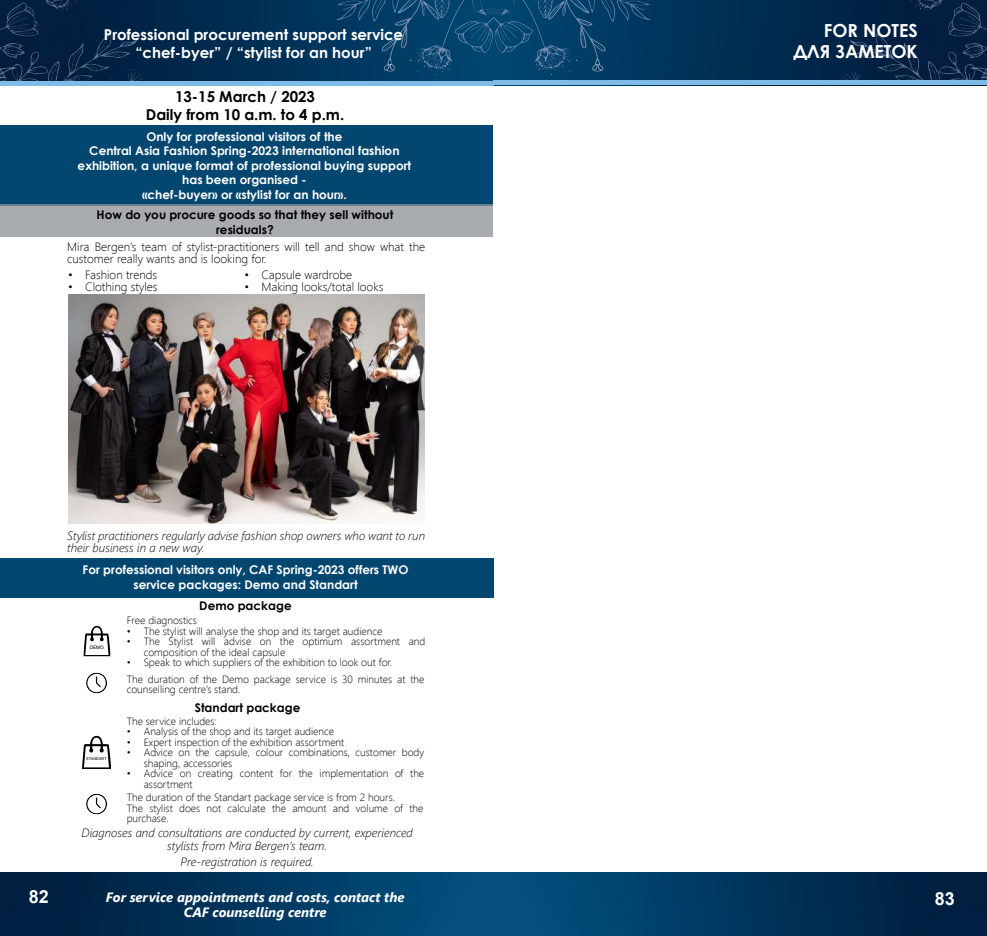
<style>
.page{position:relative;width:987px;height:936px;background:#fff}
.page>*{position:absolute;margin:0;border:0;box-sizing:border-box;transform-origin:0 0}
.t1{font:700 18px/21.6px "Century Gothic";color:#fff;text-align:right}
.t2{font:700 18px "Arial";color:#fff}
.t3{font:700 15px/18px "Century Gothic";color:#fff;text-align:center}
.t4{font:700 15px/18px "Century Gothic";color:#000;text-align:center}
.t5{font:italic 700 13.5px/15px "Segoe UI";color:#fff;text-align:center}
.t6{font:700 12px/14.4px "Century Gothic";color:#fff;text-align:center}
.t7{font:italic 300 12px/12px "Segoe UI";color:#000}
.t8{font:300 12px/12px "Segoe UI";color:#000}
.t9{font:700 12px/14.4px "Century Gothic";color:#000;text-align:center}
.t10{font:300 10.5px/10.5px "Segoe UI";color:#000}
.t11{font:4.8px "Arial";color:#000}
.t12{font:3.9px "Arial";color:#000}
</style>
<div class="page">
<img style="left:494px;top:872px;width:492px;height:63px">
<img style="left:25px;top:0;width:937px;height:81px">
<img style="left:479px;top:9px;width:21px;height:44px">
<img style="left:425px;top:0;width:54px;height:61px">
<svg style="left:409px;top:50px;width:42px;height:26px"></svg>
<img style="left:336px;top:0;width:53px;height:22px">
<img style="left:478px;top:74px;width:30px;height:7px">
<img style="left:425px;top:0;width:14px;height:20px">
<img style="left:381px;top:37px;width:8px;height:14px">
<svg style="left:384px;top:57px;width:11px;height:15px"></svg>
<img style="left:389px;top:0;width:36px;height:60px">
<svg style="left:383px;top:39px;width:12px;height:11px"></svg>
<img style="left:402px;top:26px;width:4px;height:21px">
<img style="left:395px;top:19px;width:15px;height:6px">
<img style="left:398px;top:0;width:24px;height:13px">
<img style="left:423px;top:2px;width:15px;height:17px">
<svg style="left:421px;top:3px;width:3px;height:13px"></svg>
<img style="left:17px;top:52px;width:31px;height:29px">
<img style="left:0;top:10px;width:39px;height:27px">
<img style="left:0;top:30px;width:25px;height:32px">
<svg style="left:122px;top:65px;width:25px;height:21px"></svg>
<img style="left:0;top:0;width:56px;height:10px">
<svg style="left:56px;top:0;width:21px;height:10px"></svg>
<img style="left:0;top:61px;width:17px;height:20px">
<img style="left:58px;top:33px;width:80px;height:48px">
<img style="left:500px;top:0;width:62px;height:62px">
<svg style="left:536px;top:51px;width:42px;height:25px"></svg>
<img style="left:598px;top:0;width:53px;height:22px">
<img style="left:548px;top:0;width:14px;height:20px">
<img style="left:598px;top:37px;width:8px;height:15px">
<svg style="left:592px;top:58px;width:11px;height:14px"></svg>
<img style="left:562px;top:0;width:36px;height:60px">
<svg style="left:591px;top:40px;width:13px;height:10px"></svg>
<img style="left:581px;top:26px;width:4px;height:21px">
<img style="left:577px;top:19px;width:15px;height:6px">
<img style="left:565px;top:0;width:24px;height:13px">
<img style="left:549px;top:2px;width:15px;height:17px">
<svg style="left:563px;top:3px;width:3px;height:13px"></svg>
<img style="left:939px;top:52px;width:31px;height:29px">
<img style="left:948px;top:10px;width:38px;height:27px">
<img style="left:962px;top:30px;width:24px;height:35px">
<svg style="left:840px;top:65px;width:25px;height:21px"></svg>
<img style="left:931px;top:0;width:55px;height:10px">
<svg style="left:910px;top:0;width:21px;height:10px"></svg>
<img style="left:970px;top:61px;width:16px;height:20px">
<img style="left:849px;top:33px;width:79px;height:48px">
<img style="left:0;top:872px;width:494px;height:63px">
<hr style="left:493px;top:81px;width:493px;height:4px;background:#7ebbe7">
<hr style="left:0;top:81px;width:493px;height:4px;background:#7ebbe7">
<div style="left:0;top:125px;width:492px;height:81px;background:#034771"></div>
<div style="left:0;top:204px;width:492px;height:33px;background:#a8acb1"></div>
<img style="left:68px;top:295px;width:356px;height:228px">
<div style="left:0;top:558px;width:493px;height:39px;background:#034771"></div>
<svg style="left:83px;top:625px;width:28px;height:31px"></svg>
<svg style="left:82px;top:735px;width:29px;height:34px"></svg>
<svg style="left:86px;top:672px;width:21px;height:21px"></svg>
<svg style="left:86px;top:793px;width:21px;height:21px"></svg>
<h2 class="t3" style="left:104px;top:25px;width:301px">Professional procurement support service “chef-byer” / “stylist for an hour”</h2>
<h2 class="t4" style="left:146px;top:87px;width:200px">13-15 March / 2023<br>Daily from 10 a.m. to 4 p.m.</h2>
<p class="t6" style="left:78px;top:129px;width:335px">Only for professional visitors of the<br>Central Asia Fashion Spring-2023 international fashion exhibition, a unique format of professional buying support has been organised -<br>«chef-buyer» or «stylist for an hour».</p>
<p class="t9" style="left:97px;top:207px;width:298px">How do you procure goods so that they sell without residuals?</p>
<p class="t8" style="left:67px;top:240px;width:359px">Mira Bergen’s team of stylist-practitioners will tell and show what the customer really wants and is looking for.</p>
<p class="t8" style="left:68px;top:268px;width:90px">• Fashion trends</p>
<p class="t8" style="left:68px;top:280px;width:91px">• Clothing styles</p>
<p class="t8" style="left:244px;top:268px;width:109px">• Capsule wardrobe</p>
<p class="t8" style="left:244px;top:280px;width:140px">• Making looks/total looks</p>
<p class="t7" style="left:67px;top:529px;width:359px">Stylist practitioners regularly advise fashion shop owners who want to run their business in a new way.</p>
<p class="t6" style="left:83px;top:562px;width:327px">For professional visitors only, CAF Spring-2023 offers TWO service packages: Demo and Standart</p>
<p class="t11" style="left:90px;top:643px;width:16px">DEMO</p>
<p class="t12" style="left:86px;top:756px;width:22px">STANDART</p>
<p class="t9" style="left:199px;top:598px;width:94px">Demo package</p>
<p class="t10" style="left:127px;top:615px;width:72px">Free diagnostics</p>
<p class="t10" style="left:127px;top:625px;width:257px">• The stylist will analyse the shop and its target audience</p>
<p class="t10" style="left:144px;top:636px;width:283px;text-indent:-17px">• The Stylist will advise on the optimum assortment and composition of the ideal capsule</p>
<p class="t10" style="left:127px;top:657px;width:267px">• Speak to which suppliers of the exhibition to look out for.</p>
<p class="t10" style="left:127px;top:673px;width:299px">The duration of the Demo package service is 30 minutes at the counselling centre’s stand.</p>
<p class="t9" style="left:195px;top:699px;width:107px">Standart package</p>
<p class="t10" style="left:127px;top:715px;width:92px">The service includes:</p>
<p class="t10" style="left:127px;top:725px;width:209px">• Analysis of the shop and its target audience</p>
<p class="t10" style="left:127px;top:736px;width:219px">• Expert inspection of the exhibition assortment</p>
<p class="t10" style="left:144px;top:746px;width:282px;text-indent:-17px">• Advice on the capsule, colour combinations, customer body shaping, accessories</p>
<p class="t10" style="left:144px;top:767px;width:282px;text-indent:-17px">• Advice on creating content for the implementation of the assortment</p>
<p class="t10" style="left:127px;top:792px;width:298px">The duration of the Standart package service is from 2 hours.<br>The stylist does not calculate the amount and volume of the purchase.</p>
<p class="t7" style="left:82px;top:826px;width:333px;text-align:center">Diagnoses and consultations are conducted by current, experienced stylists from Mira Bergen’s team.</p>
<p class="t7" style="left:180px;top:854px;width:135px">Pre-registration is required.</p>
<h1 class="t1" style="left:793px;top:19px;width:126px">FOR NOTES<br>ДЛЯ ЗАМЕТОК</h1>
<h1 class="t2" style="left:29px;top:884px;width:22px">82</h1>
<h1 class="t2" style="left:934px;top:886px;width:22px">83</h1>
<p class="t5" style="left:106px;top:888px;width:300px">For service appointments and costs, contact the<br>CAF counselling centre</p>
</div>
